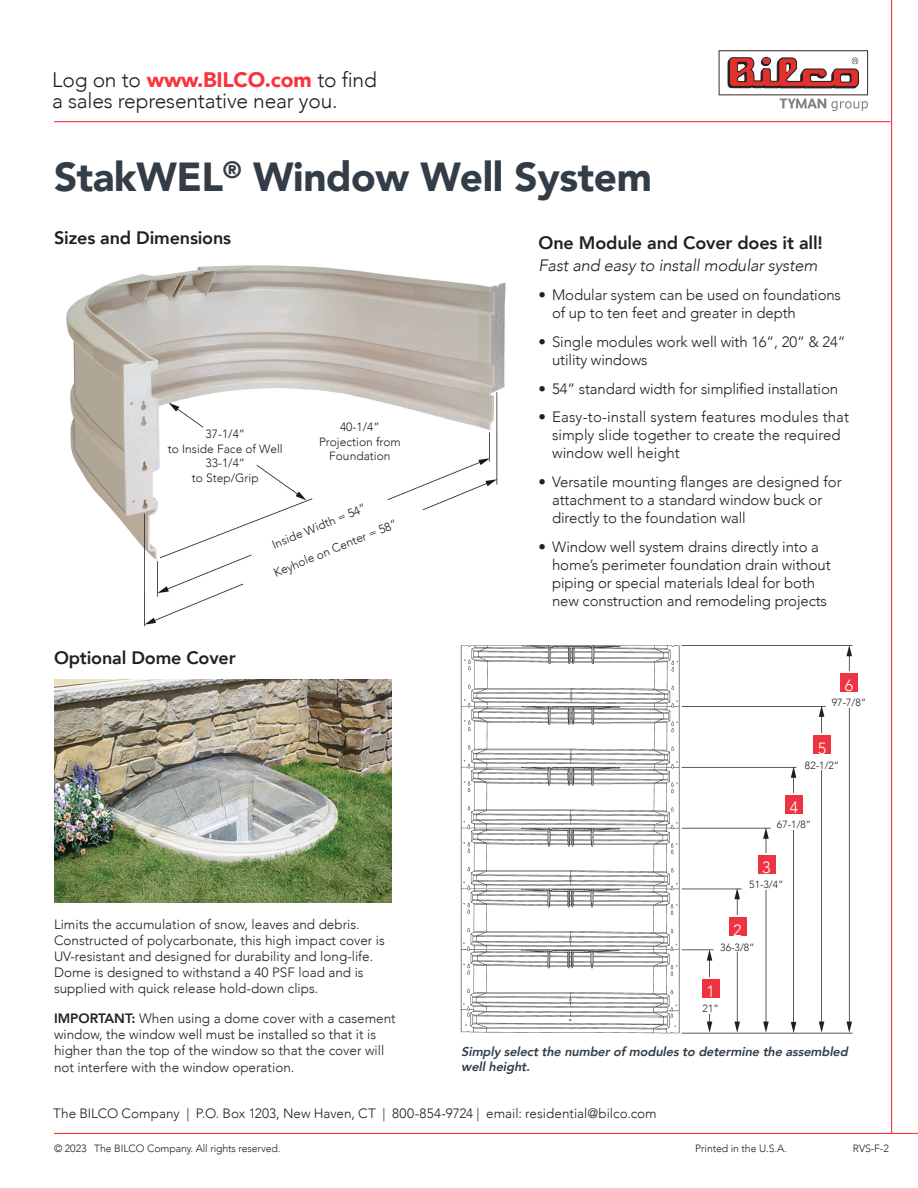
<style>
.page{position:relative;width:918px;height:1188px;background:#fff}
.page>*{position:absolute;margin:0;border:0;box-sizing:border-box;transform-origin:0 0}
.t1{font:900 40.5px "Avenir";letter-spacing:-.01em;color:#323d47}
.t2{font:300 21px/21px "Avenir";letter-spacing:-.01em;color:#231f20}
.t3{font:800 18px "Avenir";letter-spacing:-.01em;color:#231f20}
.t4{font:italic 300 16.5px "Avenir";letter-spacing:-.01em;color:#231f20}
.t5{font:300 16.2px "Avenir";color:#fff}
.t6{font:300 15px/18px "Avenir";letter-spacing:-.01em;color:#231f20}
.t7{font:300 13.5px/16.2px "Avenir";color:#231f20}
.t8{font:italic 800 12.75px/15.3px "Avenir";color:#323d47}
.t9{font:300 12px/14.4px "Avenir";color:#231f20;text-align:center}
.t10{font:300 10.5px "Avenir";letter-spacing:-.01em;color:#231f20}
.t11{font:300 10.35px "Avenir";color:#231f20}
.s1{font-weight:900;color:#fb333e}
.s2{font-weight:800}
</style>
<div class="page">
<hr style="left:891px;top:0;width:1px;height:1133px;background:#fb333e">
<hr style="left:54px;top:1133px;width:864px;height:1px;background:#fb333e">
<hr style="left:54px;top:121px;width:836px;height:1px;background:#fb333e">
<img style="left:66px;top:265px;width:440px;height:362px">
<svg style="left:196px;top:425px;width:62px;height:51px"></svg>
<svg style="left:240px;top:491px;width:187px;height:103px"></svg>
<img style="left:54px;top:680px;width:338px;height:222px">
<img style="left:460px;top:645px;width:393px;height:389px">
<div style="left:692px;top:977px;width:38px;height:36px;background:#fff"></div>
<div style="left:702px;top:979px;width:18px;height:19px;background:#ee3341"></div>
<div style="left:719px;top:915px;width:37px;height:37px;background:#fff"></div>
<div style="left:729px;top:917px;width:18px;height:19px;background:#ee3341"></div>
<div style="left:748px;top:853px;width:37px;height:36px;background:#fff"></div>
<div style="left:758px;top:855px;width:18px;height:19px;background:#ee3341"></div>
<div style="left:776px;top:793px;width:37px;height:36px;background:#fff"></div>
<div style="left:785px;top:795px;width:18px;height:19px;background:#ee3341"></div>
<div style="left:804px;top:733px;width:37px;height:36px;background:#fff"></div>
<div style="left:813px;top:735px;width:18px;height:19px;background:#ee3341"></div>
<div style="left:831px;top:671px;width:37px;height:37px;background:#fff"></div>
<div style="left:840px;top:673px;width:18px;height:19px;background:#ee3341"></div>
<svg style="left:719px;top:50px;width:149px;height:61px"></svg>
<p class="t2" style="left:52px;top:70px;width:326px">Log on to <span class="s1">www.BILCO.com</span> to find a sales representative near you.</p>
<p class="t1" style="left:54px;top:142px;width:600px">StakWEL<sup>®</sup> Window Well System</p>
<p class="t3" style="left:54px;top:223px;width:179px">Sizes and Dimensions</p>
<p class="t3" style="left:539px;top:229px;width:286px">One Module and Cover does it all!</p>
<p class="t4" style="left:539px;top:256px;width:280px">Fast and easy to install modular system</p>
<p class="t6" style="left:552px;top:286px;width:290px;text-indent:-14px">• Modular system can be used on foundations of up to ten feet and greater in depth</p>
<p class="t6" style="left:552px;top:333px;width:295px;text-indent:-14px">• Single modules work well with 16”, 20” &amp; 24” utility windows</p>
<p class="t6" style="left:539px;top:380px;width:301px">• 54” standard width for simplified installation</p>
<p class="t6" style="left:552px;top:408px;width:299px;text-indent:-14px">• Easy-to-install system features modules that simply slide together to create the required window well height</p>
<p class="t6" style="left:552px;top:473px;width:291px;text-indent:-14px">• Versatile mounting flanges are designed for attachment to a standard window buck or directly to the foundation wall</p>
<p class="t6" style="left:552px;top:538px;width:280px;text-indent:-14px">• Window well system drains directly into a home’s perimeter foundation drain without piping or special materials Ideal for both new construction and remodeling projects</p>
<p class="t9" style="left:340px;top:420px;width:41px">40-1/4”</p>
<p class="t9" style="left:319px;top:434px;width:83px">Projection from<br>Foundation</p>
<p class="t9" style="left:206px;top:427px;width:41px">37-1/4”</p>
<p class="t9" style="left:168px;top:441px;width:116px">to Inside Face of Well</p>
<p class="t9" style="left:206px;top:456px;width:41px">33-1/4”</p>
<p class="t9" style="left:192px;top:470px;width:68px">to Step/Grip</p>
<p class="t9" style="left:270px;top:538px;width:102px;rotate:-22deg">Inside Width = 54”</p>
<p class="t9" style="left:271px;top:566px;width:134px;rotate:-22deg">Keyhole on Center = 58”</p>
<p class="t3" style="left:54px;top:644px;width:183px">Optional Dome Cover</p>
<p class="t7" style="left:54px;top:916px;width:332px">Limits the accumulation of snow, leaves and debris.<br>Constructed of polycarbonate, this high impact cover is UV-resistant and designed for durability and long-life.<br>Dome is designed to withstand a 40 PSF load and is supplied with quick release hold-down clips.</p>
<p class="t7" style="left:54px;top:1010px;width:343px"><span class="s2">IMPORTANT:</span> When using a dome cover with a casement window, the window well must be installed so that it is higher than the top of the window so that the cover will not interfere with the window operation.</p>
<p class="t5" style="left:845px;top:676px;width:10px">6</p>
<p class="t11" style="left:832px;top:696px;width:36px">97-7/8”</p>
<p class="t5" style="left:818px;top:739px;width:10px">5</p>
<p class="t11" style="left:805px;top:759px;width:36px">82-1/2”</p>
<p class="t5" style="left:790px;top:798px;width:10px">4</p>
<p class="t11" style="left:777px;top:819px;width:36px">67-1/8”</p>
<p class="t5" style="left:762px;top:858px;width:10px">3</p>
<p class="t11" style="left:749px;top:878px;width:36px">51-3/4”</p>
<p class="t5" style="left:733px;top:921px;width:10px">2</p>
<p class="t11" style="left:720px;top:941px;width:36px">36-3/8”</p>
<p class="t5" style="left:707px;top:982px;width:10px">1</p>
<p class="t11" style="left:703px;top:1003px;width:18px">21”</p>
<p class="t8" style="left:461px;top:1044px;width:392px">Simplyselectthe numberofmodulesto determine the assembled wellheight.</p>
<p class="t7" style="left:53px;top:1105px;width:605px">The BILCO Company | P.O. Box 1203, New Haven, CT | 800-854-9724 | email: residential@bilco.com</p>
<p class="t10" style="left:54px;top:1142px;width:228px">© 2023 The BILCO Company. All rights reserved.</p>
<p class="t10" style="left:695px;top:1142px;width:93px">Printed in the U.S.A.</p>
<p class="t10" style="left:853px;top:1142px;width:38px">RVS-F-2</p>
</div>
